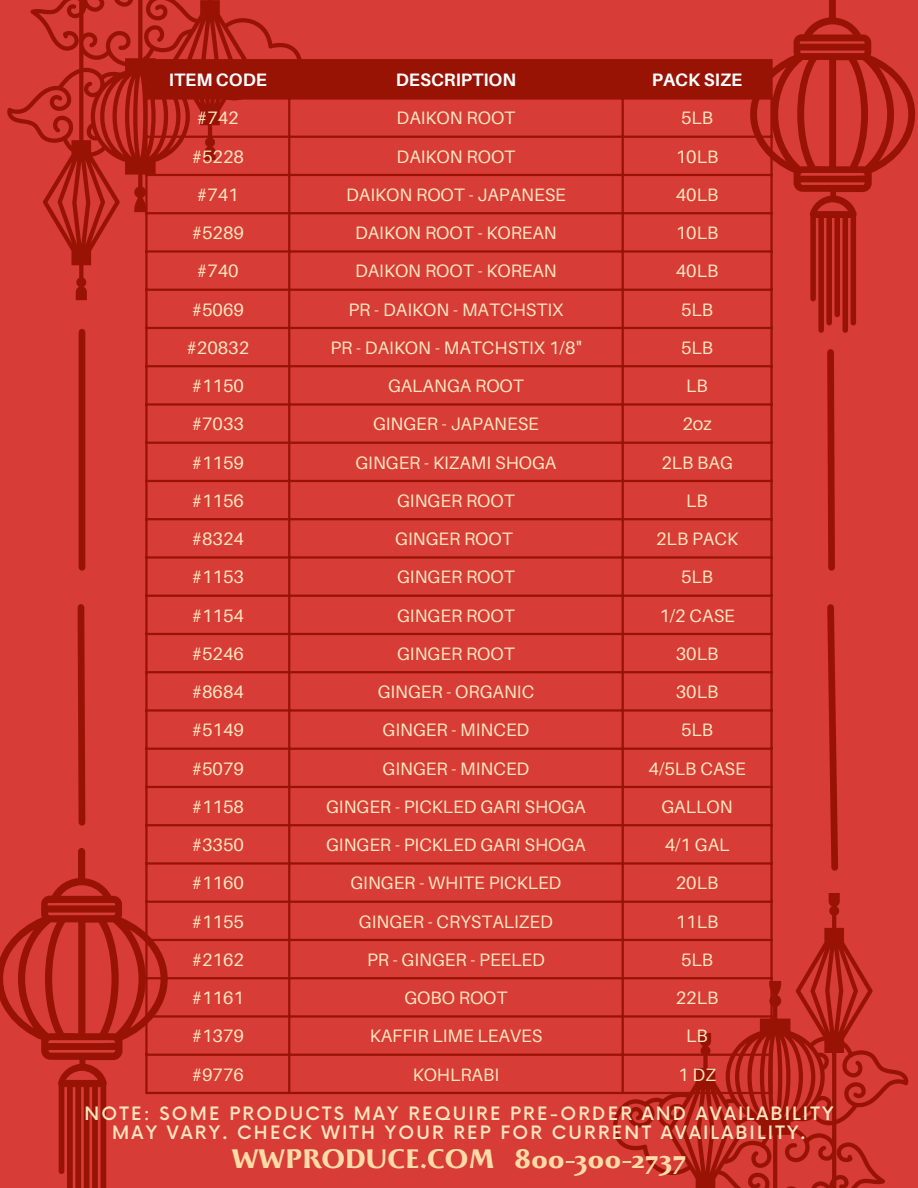
<style>
.page{position:relative;width:918px;height:1188px;background:#d73c37}
.page>*{position:absolute;margin:0;border:0;box-sizing:border-box;transform-origin:0 0}
.t1{font:700 27px "Beatrix Antiqua";letter-spacing:.015em;color:#ffdba7}
.t2{font:18px "Aileron";color:#ffe5bf}
.t3{font:500 18px/19.2px "Now";letter-spacing:.12em;color:#ffe5bf;text-align:center}
.t4{font:700 18px "Aileron";color:#fff}
</style>
<div class="page">
<svg style="left:0;top:848px;width:168px;height:340px"></svg>
<svg style="left:750px;top:0;width:165px;height:333px"></svg>
<div style="left:79px;top:332px;width:6px;height:235px;background:#991305"></div>
<svg style="left:827px;top:349px;width:8px;height:222px;background:#a2190d"></svg>
<svg style="left:77px;top:604px;width:9px;height:222px"></svg>
<svg style="left:827px;top:604px;width:11px;height:267px"></svg>
<svg style="left:7px;top:0;width:297px;height:300px"></svg>
<svg style="left:611px;top:893px;width:298px;height:295px"></svg>
<div style="left:148px;top:61px;width:622px;height:36px;background:#991305"></div>
<hr style="left:145px;top:61px;width:3px;height:1031px;background:#991305">
<hr style="left:288px;top:61px;width:2px;height:1031px;background:#991305">
<hr style="left:622px;top:61px;width:2px;height:1031px;background:#991305">
<hr style="left:770px;top:61px;width:3px;height:1031px;background:#991305">
<hr style="left:145px;top:59px;width:628px;height:2px;background:#991305">
<hr style="left:145px;top:97px;width:628px;height:3px;background:#991305">
<hr style="left:145px;top:136px;width:628px;height:2px;background:#991305">
<hr style="left:145px;top:174px;width:628px;height:2px;background:#991305">
<hr style="left:145px;top:212px;width:628px;height:2px;background:#991305">
<hr style="left:145px;top:250px;width:628px;height:3px;background:#991305">
<hr style="left:145px;top:289px;width:628px;height:2px;background:#991305">
<hr style="left:145px;top:327px;width:628px;height:2px;background:#991305">
<hr style="left:145px;top:365px;width:628px;height:2px;background:#991305">
<hr style="left:145px;top:403px;width:628px;height:3px;background:#991305">
<hr style="left:145px;top:442px;width:628px;height:2px;background:#991305">
<hr style="left:145px;top:480px;width:628px;height:2px;background:#991305">
<hr style="left:145px;top:518px;width:628px;height:2px;background:#991305">
<hr style="left:145px;top:556px;width:628px;height:3px;background:#991305">
<hr style="left:145px;top:595px;width:628px;height:2px;background:#991305">
<hr style="left:145px;top:633px;width:628px;height:2px;background:#991305">
<hr style="left:145px;top:671px;width:628px;height:2px;background:#991305">
<hr style="left:145px;top:709px;width:628px;height:3px;background:#991305">
<hr style="left:145px;top:748px;width:628px;height:2px;background:#991305">
<hr style="left:145px;top:786px;width:628px;height:2px;background:#991305">
<hr style="left:145px;top:824px;width:628px;height:2px;background:#991305">
<hr style="left:145px;top:862px;width:628px;height:3px;background:#991305">
<hr style="left:145px;top:901px;width:628px;height:2px;background:#991305">
<hr style="left:145px;top:939px;width:628px;height:2px;background:#991305">
<hr style="left:145px;top:977px;width:628px;height:2px;background:#991305">
<hr style="left:145px;top:1015px;width:628px;height:3px;background:#991305">
<hr style="left:145px;top:1054px;width:628px;height:2px;background:#991305">
<hr style="left:145px;top:1092px;width:628px;height:2px;background:#991305">
<p class="t4" style="left:169px;top:69px;width:100px">ITEM CODE</p>
<p class="t4" style="left:396px;top:69px;width:122px">DESCRIPTION</p>
<p class="t4" style="left:652px;top:69px;width:92px">PACK SIZE</p>
<p class="t2" style="left:197px;top:107px;width:43px">#742</p>
<p class="t2" style="left:397px;top:107px;width:120px">DAIKON ROOT</p>
<p class="t2" style="left:681px;top:107px;width:34px">5LB</p>
<p class="t2" style="left:192px;top:145px;width:54px">#5228</p>
<p class="t2" style="left:397px;top:145px;width:120px">DAIKON ROOT</p>
<p class="t2" style="left:676px;top:145px;width:44px">10LB</p>
<p class="t2" style="left:197px;top:183px;width:43px">#741</p>
<p class="t2" style="left:346px;top:183px;width:221px">DAIKON ROOT - JAPANESE</p>
<p class="t2" style="left:676px;top:183px;width:44px">40LB</p>
<p class="t2" style="left:192px;top:222px;width:54px">#5289</p>
<p class="t2" style="left:355px;top:222px;width:203px">DAIKON ROOT - KOREAN</p>
<p class="t2" style="left:676px;top:222px;width:44px">10LB</p>
<p class="t2" style="left:197px;top:260px;width:43px">#740</p>
<p class="t2" style="left:355px;top:260px;width:203px">DAIKON ROOT - KOREAN</p>
<p class="t2" style="left:676px;top:260px;width:44px">40LB</p>
<p class="t2" style="left:192px;top:298px;width:54px">#5069</p>
<p class="t2" style="left:349px;top:298px;width:216px">PR - DAIKON - MATCHSTIX</p>
<p class="t2" style="left:681px;top:298px;width:34px">5LB</p>
<p class="t2" style="left:187px;top:336px;width:64px">#20832</p>
<p class="t2" style="left:330px;top:336px;width:253px">PR - DAIKON - MATCHSTIX 1/8"</p>
<p class="t2" style="left:681px;top:336px;width:34px">5LB</p>
<p class="t2" style="left:192px;top:375px;width:54px">#1150</p>
<p class="t2" style="left:388px;top:375px;width:137px">GALANGA ROOT</p>
<p class="t2" style="left:686px;top:375px;width:23px">LB</p>
<p class="t2" style="left:192px;top:413px;width:54px">#7033</p>
<p class="t2" style="left:373px;top:413px;width:167px">GINGER - JAPANESE</p>
<p class="t2" style="left:682px;top:413px;width:31px">2oz</p>
<p class="t2" style="left:192px;top:451px;width:54px">#1159</p>
<p class="t2" style="left:355px;top:451px;width:202px">GINGER - KIZAMI SHOGA</p>
<p class="t2" style="left:661px;top:451px;width:73px">2LB BAG</p>
<p class="t2" style="left:192px;top:489px;width:54px">#1156</p>
<p class="t2" style="left:397px;top:489px;width:119px">GINGER ROOT</p>
<p class="t2" style="left:686px;top:489px;width:23px">LB</p>
<p class="t2" style="left:192px;top:528px;width:54px">#8324</p>
<p class="t2" style="left:395px;top:528px;width:119px">GINGER ROOT</p>
<p class="t2" style="left:656px;top:528px;width:83px">2LB PACK</p>
<p class="t2" style="left:192px;top:566px;width:54px">#1153</p>
<p class="t2" style="left:397px;top:566px;width:119px">GINGER ROOT</p>
<p class="t2" style="left:681px;top:566px;width:34px">5LB</p>
<p class="t2" style="left:192px;top:604px;width:54px">#1154</p>
<p class="t2" style="left:397px;top:604px;width:119px">GINGER ROOT</p>
<p class="t2" style="left:659px;top:604px;width:77px">1/2 CASE</p>
<p class="t2" style="left:192px;top:642px;width:54px">#5246</p>
<p class="t2" style="left:397px;top:642px;width:119px">GINGER ROOT</p>
<p class="t2" style="left:676px;top:642px;width:44px">30LB</p>
<p class="t2" style="left:192px;top:681px;width:54px">#8684</p>
<p class="t2" style="left:378px;top:681px;width:158px">GINGER - ORGANIC</p>
<p class="t2" style="left:676px;top:681px;width:44px">30LB</p>
<p class="t2" style="left:192px;top:719px;width:54px">#5149</p>
<p class="t2" style="left:383px;top:719px;width:148px">GINGER - MINCED</p>
<p class="t2" style="left:681px;top:719px;width:34px">5LB</p>
<p class="t2" style="left:192px;top:757px;width:54px">#5079</p>
<p class="t2" style="left:383px;top:757px;width:148px">GINGER - MINCED</p>
<p class="t2" style="left:649px;top:757px;width:99px">4/5LB CASE</p>
<p class="t2" style="left:192px;top:795px;width:54px">#1158</p>
<p class="t2" style="left:326px;top:795px;width:261px">GINGER - PICKLED GARI SHOGA</p>
<p class="t2" style="left:662px;top:795px;width:73px">GALLON</p>
<p class="t2" style="left:192px;top:834px;width:54px">#3350</p>
<p class="t2" style="left:326px;top:834px;width:261px">GINGER - PICKLED GARI SHOGA</p>
<p class="t2" style="left:665px;top:834px;width:66px">4/1 GAL</p>
<p class="t2" style="left:192px;top:872px;width:54px">#1160</p>
<p class="t2" style="left:351px;top:872px;width:212px">GINGER - WHITE PICKLED</p>
<p class="t2" style="left:676px;top:872px;width:44px">20LB</p>
<p class="t2" style="left:192px;top:910px;width:54px">#1155</p>
<p class="t2" style="left:359px;top:910px;width:195px">GINGER - CRYSTALIZED</p>
<p class="t2" style="left:676px;top:910px;width:44px">11LB</p>
<p class="t2" style="left:192px;top:948px;width:54px">#2162</p>
<p class="t2" style="left:367px;top:948px;width:179px">PR - GINGER - PEELED</p>
<p class="t2" style="left:681px;top:948px;width:34px">5LB</p>
<p class="t2" style="left:192px;top:987px;width:54px">#1161</p>
<p class="t2" style="left:404px;top:987px;width:105px">GOBO ROOT</p>
<p class="t2" style="left:676px;top:987px;width:44px">22LB</p>
<p class="t2" style="left:192px;top:1025px;width:54px">#1379</p>
<p class="t2" style="left:370px;top:1025px;width:174px">KAFFIR LIME LEAVES</p>
<p class="t2" style="left:686px;top:1025px;width:23px">LB</p>
<p class="t2" style="left:192px;top:1063px;width:54px">#9776</p>
<p class="t2" style="left:413px;top:1063px;width:88px">KOHLRABI</p>
<p class="t2" style="left:678px;top:1063px;width:39px">1DZ</p>
<p class="t3" style="left:84px;top:1105px;width:750px">NOTE: SOME PRODUCTS MAY REQUIRE PRE-ORDER AND AVAILABILITY<br>MAY VARY. CHECK WITH YOUR REP FOR CURRENT AVAILABILITY.</p>
<p class="t1" style="left:232px;top:1142px;width:456px">WWPRODUCE.COM 800-300-2737</p>
</div>
